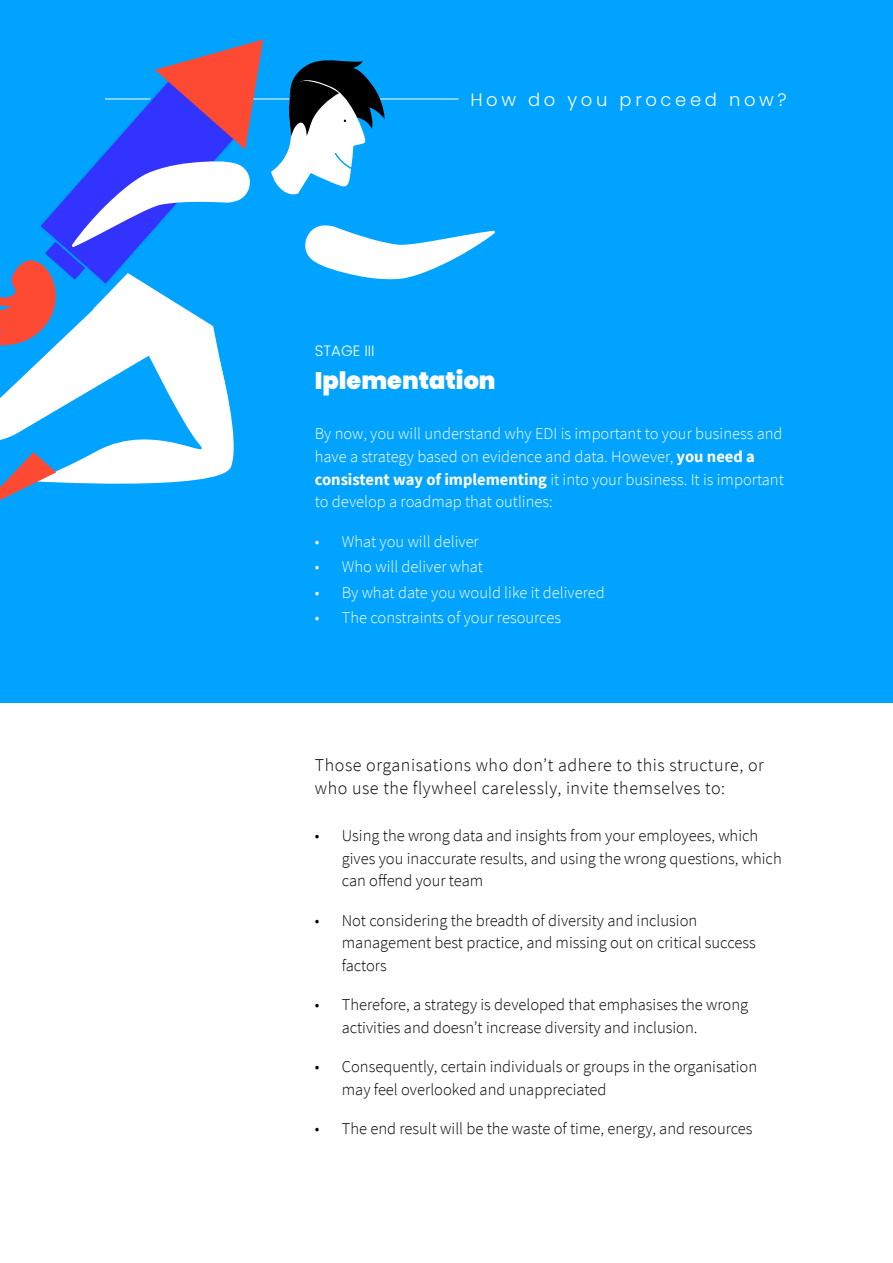
<style>
.page{position:relative;width:893px;height:1263px;background:#fff}
.page>*{position:absolute;margin:0;border:0;box-sizing:border-box;transform-origin:0 0}
.t1{font:900 24px "Poppins";color:#fff}
.t2{font:300 18px/22.5px "Source Sans Pro";letter-spacing:.03em;color:#000}
.t3{font:300 18px "Poppins";letter-spacing:.2em;color:#fff}
.t4{font:300 16.5px/22.5px "Source Sans Pro";color:#000}
.t5{font:300 16.5px/22.5px "Source Sans Pro";color:#fff}
.t6{font:300 15px "Poppins";color:#fff}
.s1{font-weight:700}
</style>
<div class="page">
<div style="left:0;top:0;width:893px;height:702px;background:#00a3ff"></div>
<hr style="left:105px;top:99px;width:353px;height:1px;background:#fff">
<svg style="left:305px;top:225px;width:190px;height:54px"></svg>
<svg style="left:271px;top:60px;width:114px;height:135px"></svg>
<svg style="left:0;top:39px;width:263px;height:461px"></svg>
<p class="t3" style="left:470px;top:90px;width:318px">How do you proceed now?</p>
<p class="t6" style="left:315px;top:342px;width:61px">STAGE III</p>
<h1 class="t1" style="left:315px;top:367px;width:182px">Iplementation</h1>
<p class="t5" style="left:315px;top:423px;width:471px">By now, you will understand why EDI is important to your business and have a strategy based on evidence and data. However, <span class="s1">you need a consistent way of implementing</span> it into your business. It is important to develop a roadmap that outlines:</p>
<p class="t5" style="left:315px;top:530px;width:166px">• What you will deliver</p>
<p class="t5" style="left:315px;top:555px;width:170px">• Who will deliver what</p>
<p class="t5" style="left:315px;top:581px;width:291px">• By what date you would like it delivered</p>
<p class="t5" style="left:315px;top:606px;width:248px">• The constraints of your resources</p>
<p class="t2" style="left:315px;top:754px;width:451px">Those organisations who don’t adhere to this structure, or who use the flywheel carelessly, invite themselves to:</p>
<p class="t4" style="left:342px;top:824px;width:441px;text-indent:-27px">• Using the wrong data and insights from your employees, which gives you inaccurate results, and using the wrong questions, which can offend your team</p>
<p class="t4" style="left:342px;top:909px;width:416px;text-indent:-27px">• Not considering the breadth of diversity and inclusion management best practice, and missing out on critical success factors</p>
<p class="t4" style="left:342px;top:993px;width:408px;text-indent:-27px">• Therefore, a strategy is developed that emphasises the wrong activities and doesn’t increase diversity and inclusion.</p>
<p class="t4" style="left:342px;top:1055px;width:417px;text-indent:-27px">• Consequently, certain individuals or groups in the organisation may feel overlooked and unappreciated</p>
<p class="t4" style="left:315px;top:1117px;width:439px">• The end result will be the waste of time, energy, and resources</p>
</div>
